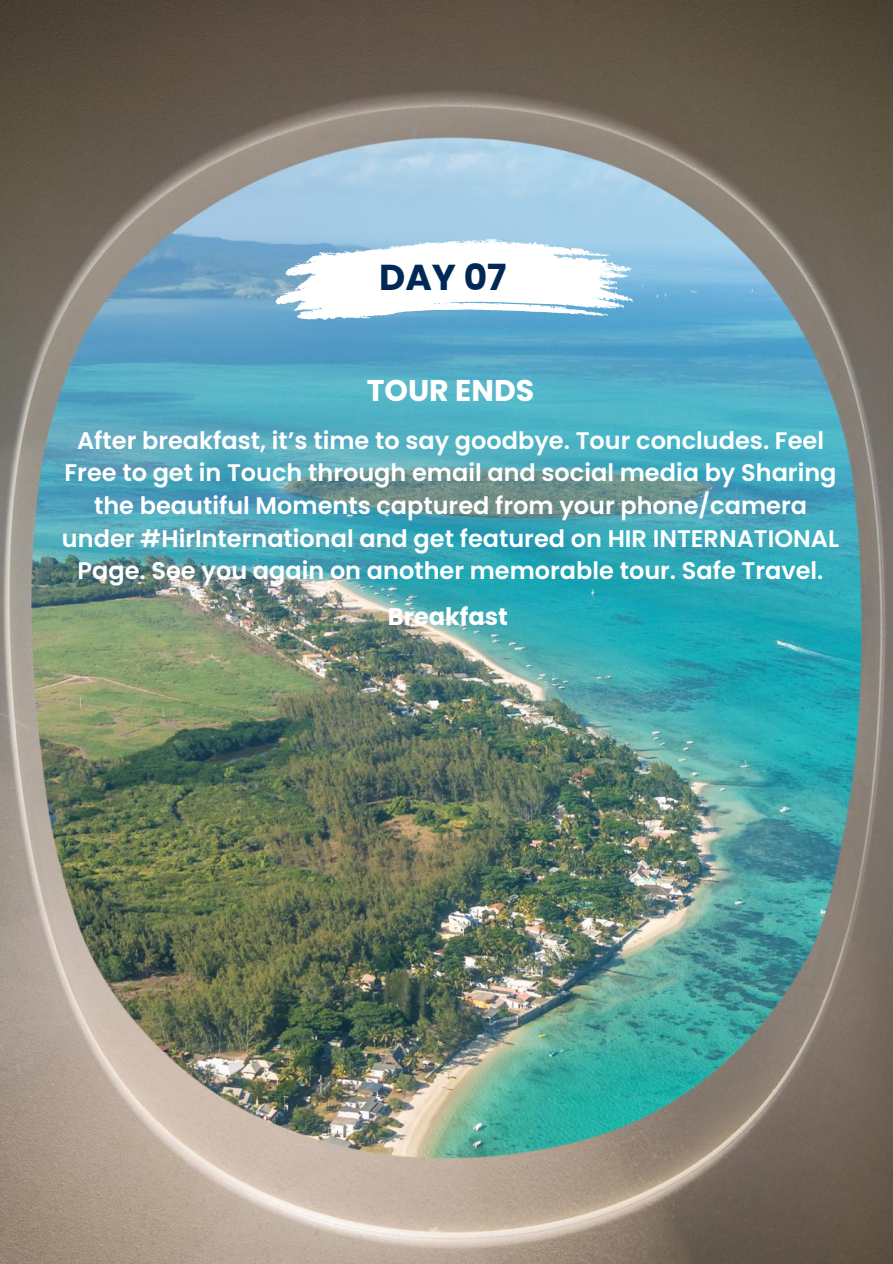
<style>
.page{position:relative;width:893px;height:1264px;background:#fff}
.page>*{position:absolute;margin:0;border:0;box-sizing:border-box;transform-origin:0 0}
.t1{font:700 36px "Poppins";color:#002857}
.t2{font:700 30px "Poppins";color:#fff}
.t3{font:600 24px/32.7px "Poppins";color:#fff;text-align:center}
.t4{font:700 24px "Poppins";color:#fff}
</style>
<div class="page">
<img style="left:0;top:0;width:892px;height:1263px">
<svg style="left:276px;top:238px;width:356px;height:82px"></svg>
<h1 class="t1" style="left:379px;top:253px;width:129px">DAY 07</h1>
<p class="t2" style="left:367px;top:369px;width:169px">TOUR ENDS</p>
<p class="t3" style="left:62px;top:424px;width:778px">After breakfast, it’s time to say goodbye. Tour concludes. Feel Free to get in Touch through email and social media by Sharing the beautiful Moments captured from your phone/camera under #HirInternational and get featured on HIR INTERNATIONAL Page. See you again on another memorable tour. Safe Travel.</p>
<p class="t4" style="left:388px;top:600px;width:122px">Breakfast</p>
</div>
